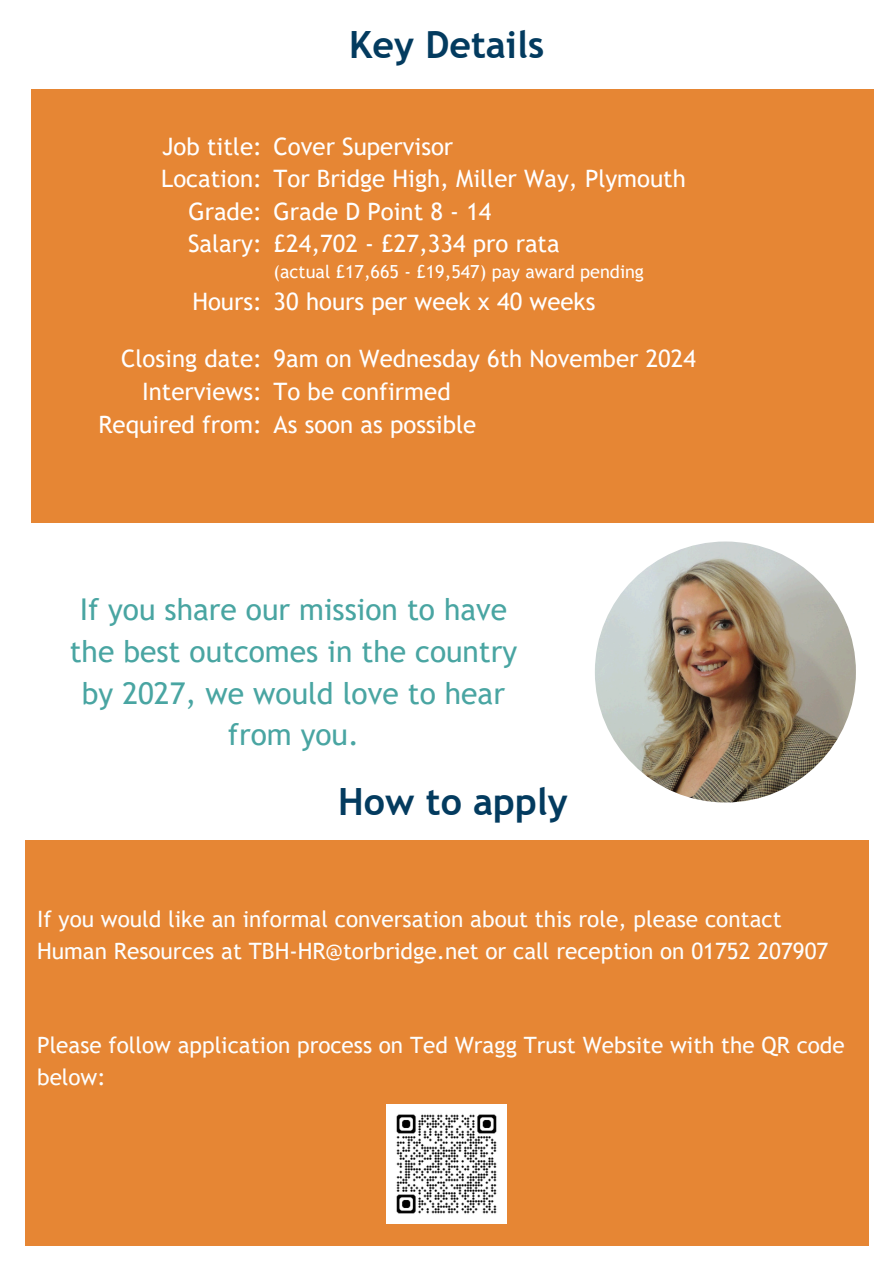
<style>
.page{position:relative;width:894px;height:1264px;background:#fff}
.page>*{position:absolute;margin:0;border:0;box-sizing:border-box;transform-origin:0 0}
.t1{font:700 37.5px "Trebuchet MS";color:#033b5f}
.t2{font:30px/41.7px "Trebuchet MS";color:#49a5a2;text-align:center}
.t3{font:24px/32.7px "Trebuchet MS";color:#fff;text-align:right}
.t4{font:22.5px/31.5px "Trebuchet MS";color:#fdfefe}
.t5{font:18px "Trebuchet MS";color:#fff}
</style>
<div class="page">
<div style="left:32px;top:89px;width:842px;height:433px;background:#e68634"></div>
<div style="left:25px;top:840px;width:843px;height:405px;background:#e68634"></div>
<img style="left:594px;top:541px;width:261px;height:261px;border-radius:50%">
<img style="left:386px;top:1104px;width:120px;height:119px">
<h3 class="t1" style="left:349px;top:23px;width:196px">Key Details</h3>
<h1 class="t3" style="left:161px;top:129px;width:102px">Job title:<br>Location:<br>Grade:<br>Salary:</h1>
<h3 class="t3" style="left:192px;top:285px;width:71px">Hours:</h3>
<h3 class="t3" style="left:99px;top:342px;width:165px">Closing date:<br>Interviews:<br>Required from:</h3>
<h3 class="t3" style="left:273px;top:129px;width:181px">Cover Supervisor</h3>
<p class="t3" style="left:273px;top:162px;width:413px">Tor Bridge High, Miller Way, Plymouth</p>
<p class="t3" style="left:273px;top:195px;width:219px">Grade D Point 8 - 14</p>
<p class="t3" style="left:273px;top:227px;width:287px">£24,702 - £27,334 pro rata</p>
<p class="t5" style="left:273px;top:261px;width:372px">(actual £17,665 - £19,547) pay award pending</p>
<p class="t3" style="left:273px;top:285px;width:323px">30 hours per week x 40 weeks</p>
<p class="t3" style="left:273px;top:342px;width:424px;text-align:left">9am on Wednesday 6th November 2024<br>To be confirmed<br>As soon as possible</p>
<h3 class="t2" style="left:70px;top:588px;width:449px">If you share our mission to have the best outcomes in the country by 2027, we would love to hear from you.</h3>
<p class="t1" style="left:338px;top:779px;width:231px">How to apply</p>
<p class="t4" style="left:37px;top:903px;width:792px">If you would like an informal conversation about this role, please contact<br>Human Resources at TBH-HR@torbridge.net or call reception on 01752 207907</p>
<h2 class="t4" style="left:37px;top:1029px;width:808px">Please follow application process on Ted Wragg Trust Website with the QR code below:</h2>
</div>
